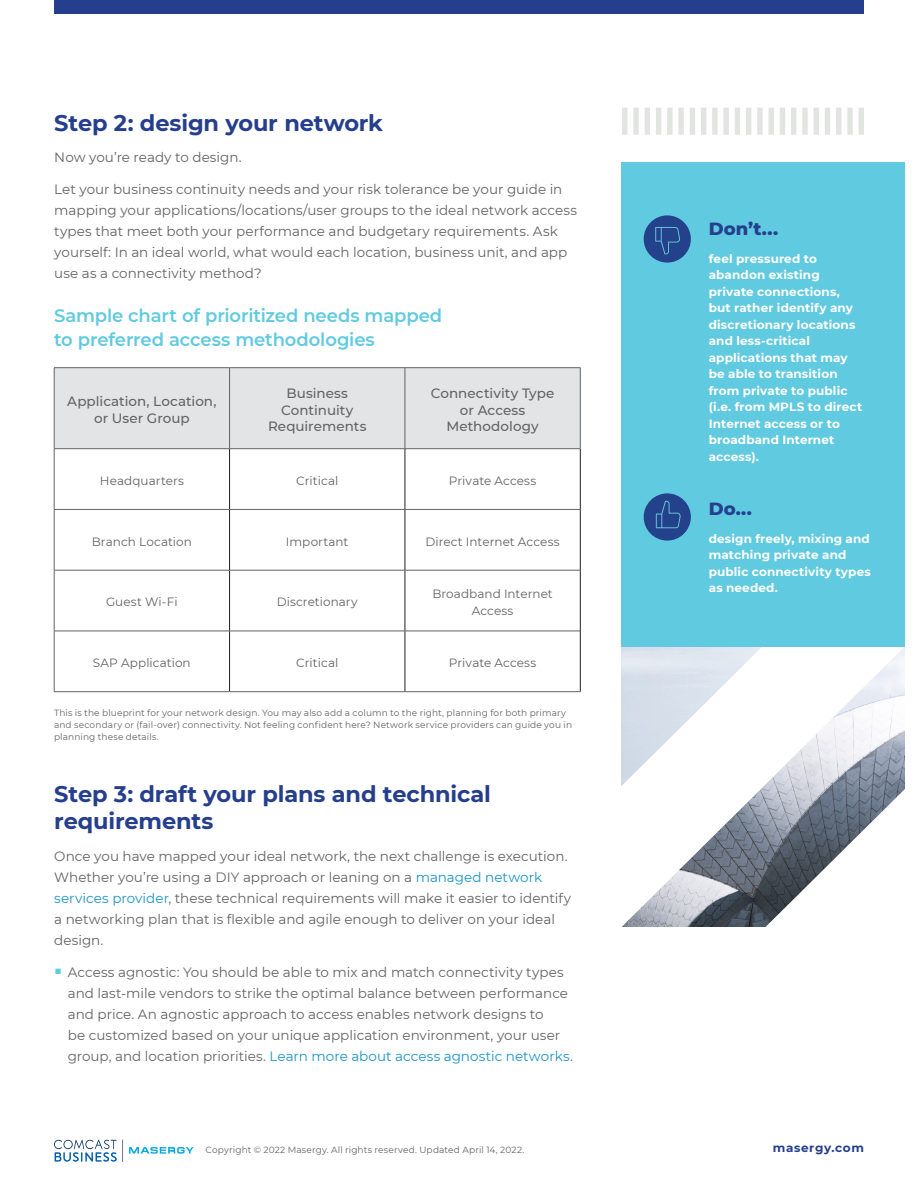
<style>
.page{position:relative;width:918px;height:1188px;background:#fff}
.page>*{position:absolute;margin:0;border:0;box-sizing:border-box;transform-origin:0 0}
.Body_paragraph{font:700 22.5px/27px "Montserrat";letter-spacing:-.01em;color:#253f8e}
.t1{font:600 18px/24px "Montserrat";letter-spacing:-.005em;color:#60cae1}
.t2{font:800 18px "Montserrat";color:#253f8e}
.Body_paragraph-2{font:13.5px/21px "Montserrat";color:#636366}
.Body_bullet_Paragrap{font:13.5px/21px "Montserrat";color:#636366}
.t3{font:500 13.5px/16.5px "Montserrat";letter-spacing:.005em;color:#636366;text-align:center}
.t4{font:700 12px/16.5px "Montserrat";letter-spacing:.01em;color:#fff}
.t5{font:12px/16.5px "Montserrat";letter-spacing:.005em;color:#636366;text-align:center}
.t6{font:700 12px "Montserrat";letter-spacing:.05em;color:#253f8e}
.Body_paragraph-3{font:9px/12px "Montserrat";letter-spacing:.015em;color:#636366}
.s1{color:#1c94c8}
.s2{color:#60cae1}
</style>
<div class="page">
<svg style="left:54px;top:1139px;width:69px;height:23px"></svg>
<svg style="left:129px;top:1147px;width:65px;height:7px"></svg>
<div style="left:54px;top:0;width:810px;height:14px;background:#253f8e"></div>
<div style="left:55px;top:368px;width:525px;height:80px;background:#e3e4e6"></div>
<svg style="left:230px;top:449px;width:350px;height:242px"></svg>
<hr style="left:229px;top:449px;width:1px;height:60px;background:#231f20">
<hr style="left:405px;top:449px;width:1px;height:60px;background:#231f20">
<hr style="left:580px;top:449px;width:1px;height:60px;background:#231f20">
<hr style="left:229px;top:510px;width:1px;height:60px;background:#231f20">
<hr style="left:405px;top:510px;width:1px;height:60px;background:#231f20">
<hr style="left:580px;top:509px;width:1px;height:61px;background:#231f20">
<hr style="left:229px;top:570px;width:1px;height:61px;background:#231f20">
<hr style="left:405px;top:570px;width:1px;height:61px;background:#231f20">
<hr style="left:580px;top:570px;width:1px;height:61px;background:#231f20">
<hr style="left:229px;top:631px;width:1px;height:61px;background:#231f20">
<hr style="left:405px;top:631px;width:1px;height:61px;background:#231f20">
<hr style="left:580px;top:631px;width:1px;height:61px;background:#231f20">
<hr style="left:54px;top:368px;width:1px;height:80px;background:#636366">
<hr style="left:54px;top:367px;width:176px;height:1px;background:#636366">
<hr style="left:229px;top:368px;width:1px;height:80px;background:#636366">
<hr style="left:230px;top:367px;width:175px;height:1px;background:#636366">
<hr style="left:405px;top:367px;width:176px;height:1px;background:#636366">
<hr style="left:405px;top:368px;width:1px;height:80px;background:#636366">
<hr style="left:580px;top:368px;width:1px;height:80px;background:#636366">
<hr style="left:54px;top:449px;width:1px;height:60px;background:#636366">
<hr style="left:54px;top:448px;width:176px;height:1px;background:#636366">
<hr style="left:230px;top:448px;width:175px;height:1px;background:#636366">
<hr style="left:405px;top:448px;width:176px;height:1px;background:#636366">
<hr style="left:54px;top:510px;width:1px;height:60px;background:#636366">
<hr style="left:54px;top:509px;width:176px;height:1px;background:#636366">
<hr style="left:230px;top:509px;width:175px;height:1px;background:#636366">
<hr style="left:405px;top:509px;width:175px;height:1px;background:#636366">
<hr style="left:54px;top:570px;width:1px;height:61px;background:#636366">
<hr style="left:54px;top:631px;width:1px;height:61px;background:#636366">
<hr style="left:54px;top:570px;width:176px;height:1px;background:#636366">
<hr style="left:54px;top:631px;width:176px;height:1px;background:#636366">
<hr style="left:54px;top:691px;width:176px;height:1px;background:#636366">
<hr style="left:230px;top:570px;width:175px;height:1px;background:#636366">
<hr style="left:405px;top:570px;width:175px;height:1px;background:#636366">
<hr style="left:230px;top:631px;width:175px;height:1px;background:#636366">
<hr style="left:405px;top:631px;width:175px;height:1px;background:#636366">
<hr style="left:230px;top:691px;width:175px;height:1px;background:#636366">
<hr style="left:405px;top:691px;width:176px;height:1px;background:#636366">
<div style="left:621px;top:162px;width:283px;height:485px;background:#60cae1"></div>
<div style="left:644px;top:215px;width:47px;height:48px;background:#24428c;border-radius:50%"></div>
<svg style="left:655px;top:227px;width:25px;height:27px"></svg>
<svg style="left:621px;top:647px;width:283px;height:280px"></svg>
<svg style="left:763px;top:788px;width:142px;height:139px"></svg>
<svg style="left:622px;top:108px;width:242px;height:27px"></svg>
<div style="left:644px;top:493px;width:47px;height:48px;background:#24428c;border-radius:50%"></div>
<svg style="left:656px;top:501px;width:25px;height:27px"></svg>
<p class="Body_paragraph" style="left:54px;top:108px;width:330px">Step 2: design your network</p>
<p class="Body_paragraph-2" style="left:54px;top:147px;width:189px">Now you’re ready to design.</p>
<p class="Body_paragraph-2" style="left:54px;top:178px;width:524px">Let your business continuity needs and your risk tolerance be your guide in mapping your applications/locations/user groups to the ideal network access types that meet both your performance and budgetary requirements. Ask yourself: In an ideal world, what would each location, business unit, and app use as a connectivity method?</p>
<p class="t1" style="left:54px;top:303px;width:390px">Sample chart of prioritized needs mapped to preferred access methodologies</p>
<p class="t3" style="left:67px;top:393px;width:151px">Application, Location, or User Group</p>
<p class="t3" style="left:268px;top:385px;width:100px">Business<br>Continuity<br>Requirements</p>
<p class="t3" style="left:431px;top:385px;width:125px">Connectivity Type or Access<br>Methodology</p>
<p class="t5" style="left:100px;top:472px;width:86px">Headquarters</p>
<p class="t5" style="left:296px;top:472px;width:44px">Critical</p>
<p class="t5" style="left:449px;top:472px;width:89px">Private Access</p>
<p class="t5" style="left:92px;top:533px;width:102px">Branch Location</p>
<p class="t5" style="left:286px;top:533px;width:64px">Important</p>
<p class="t5" style="left:425px;top:533px;width:136px">Direct Internet Access</p>
<p class="t5" style="left:106px;top:593px;width:73px">Guest Wi-Fi</p>
<p class="t5" style="left:277px;top:593px;width:83px">Discretionary</p>
<p class="t5" style="left:432px;top:585px;width:122px">Broadband Internet<br>Access</p>
<p class="t5" style="left:93px;top:654px;width:99px">SAP Application</p>
<p class="t5" style="left:296px;top:654px;width:44px">Critical</p>
<p class="t5" style="left:449px;top:654px;width:89px">Private Access</p>
<p class="Body_paragraph-3" style="left:54px;top:706px;width:520px">This is the blueprint for your network design. You may also add a column to the right, planning for both primary and secondary or (fail-over) connectivity. Not feeling confident here? Network service providers can guide you in planning these details.</p>
<p class="Body_paragraph" style="left:54px;top:779px;width:438px">Step 3: draft your plans and technical requirements</p>
<p class="Body_paragraph-2" style="left:54px;top:845px;width:518px">Once you have mapped your ideal network, the next challenge is execution.<br>Whether you’re using a DIY approach or leaning on a <span class="s1">managed network services provider</span>, these technical requirements will make it easier to identify a networking plan that is flexible and agile enough to deliver on your ideal design.</p>
<p class="Body_bullet_Paragrap" style="left:68px;top:961px;width:507px;text-indent:-14px"><span class="s2">■</span> Access agnostic: You should be able to mix and match connectivity types and last-mile vendors to strike the optimal balance between performance and price. An agnostic approach to access enables network designs to<br>be customized based on your unique application environment, your user group, and location priorities. <span class="s1">Learn more about access agnostic networks</span>.</p>
<p class="t2" style="left:709px;top:216px;width:71px">Don’t...</p>
<p class="t4" style="left:709px;top:250px;width:155px">feel pressured to abandon existing private connections, but rather identify any discretionary locations and less-critical applications that may be able to transition from private to public (i.e. from MPLS to direct<br>Internet access or to broadband Internet access).</p>
<p class="t2" style="left:709px;top:496px;width:45px">Do...</p>
<p class="t4" style="left:709px;top:529px;width:164px">design freely, mixing and matching private and public connectivity types as needed.</p>
<p class="Body_paragraph-3" style="left:206px;top:1144px;width:320px">Copyright © 2022 Masergy. All rights reserved. Updated April 14, 2022.</p>
<p class="t6" style="left:773px;top:1139px;width:93px">masergy.com</p>
</div>
